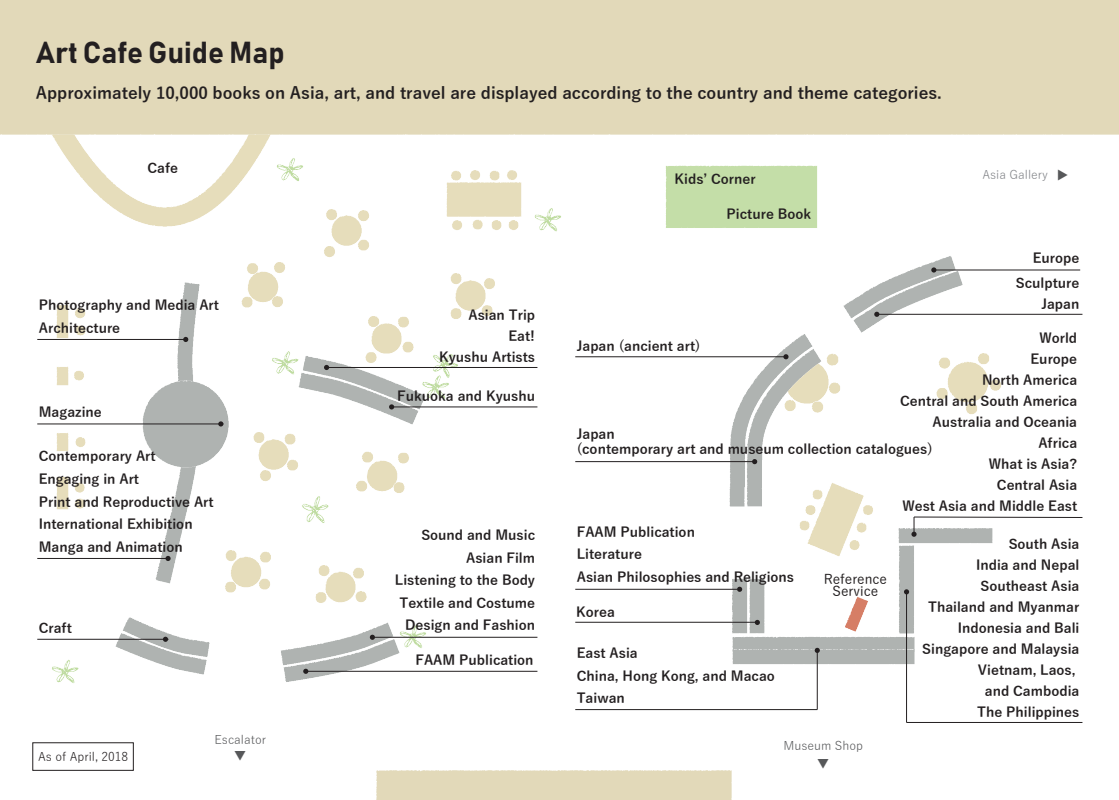
<style>
.page{position:relative;width:1119px;height:800px;background:#fff}
.page>*{position:absolute;margin:0;border:0;box-sizing:border-box;transform-origin:0 0}
.t1{font:30px "Bahnschrift";color:#231f20}
.t2{font:700 16.5px "Yu Gothic";color:#231f20}
.t3{font:700 13.5px/21px "Yu Gothic";color:#231f20}
.t4{font:500 13.5px/12px "Yu Gothic";color:#231f20;text-align:center}
.t5{font:12px/17.5px "Yu Gothic";color:#57585a;text-align:center}
.t6{font:12px "Yu Gothic";color:#231f20}
.t7{font:12px "Yu Gothic";color:#818387}
</style>
<div class="page">
<img style="left:37px;top:639px;width:24px;height:44px">
<img style="left:936px;top:387px;width:65px;height:27px">
<img style="left:463px;top:284px;width:32px;height:32px">
<img style="left:455px;top:284px;width:8px;height:17px">
<img style="left:254px;top:281px;width:15px;height:20px">
<img style="left:356px;top:478px;width:49px;height:15px">
<img style="left:302px;top:497px;width:23px;height:71px">
<img style="left:252px;top:524px;width:72px;height:44px">
<img style="left:56px;top:305px;width:30px;height:11px">
<img style="left:56px;top:316px;width:30px;height:67px">
<img style="left:37px;top:383px;width:51px;height:42px">
<img style="left:56px;top:433px;width:30px;height:11px">
<img style="left:56px;top:444px;width:29px;height:66px">
<img style="left:450px;top:273px;width:45px;height:11px">
<img style="left:534px;top:208px;width:19px;height:23px">
<img style="left:515px;top:189px;width:7px;height:41px">
<img style="left:446px;top:189px;width:69px;height:41px">
<img style="left:92px;top:189px;width:177px;height:92px">
<div style="left:376px;top:770px;width:356px;height:29px;background:#e2d9b9"></div>
<img style="left:269px;top:209px;width:100px;height:92px">
<img style="left:123px;top:228px;width:131px;height:98px">
<img style="left:160px;top:521px;width:92px;height:41px">
<img style="left:88px;top:326px;width:183px;height:195px">
<img style="left:69px;top:562px;width:194px;height:121px">
<img style="left:248px;top:301px;width:231px;height:107px">
<img style="left:227px;top:568px;width:220px;height:115px">
<img style="left:245px;top:318px;width:227px;height:160px">
<img style="left:866px;top:256px;width:149px;height:131px">
<img style="left:732px;top:578px;width:33px;height:4px">
<img style="left:678px;top:582px;width:87px;height:12px">
<img style="left:678px;top:594px;width:230px;height:124px">
<img style="left:844px;top:597px;width:71px;height:90px">
<img style="left:844px;top:528px;width:149px;height:69px">
<img style="left:692px;top:295px;width:183px;height:265px">
<hr style="left:37px;top:339px;width:149px;height:1px;background:#231f20">
<hr style="left:37px;top:423px;width:186px;height:1px;background:#231f20">
<hr style="left:37px;top:558px;width:132px;height:1px;background:#231f20">
<hr style="left:37px;top:638px;width:131px;height:1px;background:#231f20">
<hr style="left:308px;top:670px;width:229px;height:1px;background:#231f20">
<hr style="left:374px;top:636px;width:163px;height:1px;background:#231f20">
<hr style="left:575px;top:356px;width:210px;height:1px;background:#231f20">
<hr style="left:575px;top:588px;width:162px;height:1px;background:#231f20">
<hr style="left:575px;top:461px;width:181px;height:1px;background:#231f20">
<hr style="left:575px;top:621px;width:182px;height:1px;background:#231f20">
<hr style="left:575px;top:709px;width:242px;height:1px;background:#231f20">
<hr style="left:816px;top:649px;width:1px;height:60px;background:#231f20">
<hr style="left:935px;top:269px;width:145px;height:1px;background:#231f20">
<hr style="left:876px;top:314px;width:206px;height:1px;background:#231f20">
<hr style="left:906px;top:722px;width:176px;height:1px;background:#231f20">
<hr style="left:906px;top:591px;width:1px;height:131px;background:#231f20">
<hr style="left:394px;top:406px;width:143px;height:1px;background:#231f20">
<hr style="left:328px;top:367px;width:209px;height:1px;background:#231f20">
<svg style="left:218px;top:421px;width:5px;height:5px"></svg>
<svg style="left:183px;top:337px;width:5px;height:5px"></svg>
<svg style="left:163px;top:636px;width:5px;height:5px"></svg>
<svg style="left:165px;top:555px;width:6px;height:6px"></svg>
<svg style="left:324px;top:365px;width:5px;height:5px"></svg>
<svg style="left:389px;top:404px;width:5px;height:5px"></svg>
<svg style="left:370px;top:634px;width:5px;height:5px"></svg>
<svg style="left:303px;top:668px;width:5px;height:5px"></svg>
<svg style="left:783px;top:354px;width:5px;height:5px"></svg>
<svg style="left:752px;top:459px;width:5px;height:5px"></svg>
<svg style="left:931px;top:267px;width:5px;height:5px"></svg>
<svg style="left:874px;top:311px;width:5px;height:6px"></svg>
<svg style="left:911px;top:516px;width:172px;height:20px"></svg>
<svg style="left:903px;top:589px;width:6px;height:5px"></svg>
<svg style="left:814px;top:647px;width:5px;height:5px"></svg>
<svg style="left:754px;top:619px;width:5px;height:6px"></svg>
<svg style="left:737px;top:586px;width:5px;height:5px"></svg>
<div style="left:32px;top:742px;width:102px;height:28px;border:1px solid #231f20"></div>
<h1 class="t1" style="left:36px;top:34px;width:250px">Art Cafe Guide Map</h1>
<p class="t2" style="left:36px;top:84px;width:907px">Approximately 10,000 books on Asia, art, and travel are displayed according to the country and theme categories.</p>
<p class="t3" style="left:148px;top:158px;width:32px">Cafe</p>
<p class="t3" style="left:674px;top:169px;width:83px">Kidsʼ Corner</p>
<p class="t3" style="left:726px;top:203px;width:86px">Picture Book</p>
<p class="t7" style="left:982px;top:164px;width:67px">Asia Gallery</p>
<p class="t5" style="left:1052px;top:180px;width:13px;rotate:-90deg">▼</p>
<p class="t3" style="left:39px;top:294px;width:182px;line-height:22.5px">Photography and Media Art<br>Architecture</p>
<p class="t3" style="left:39px;top:402px;width:65px">Magazine</p>
<p class="t3" style="left:39px;top:445px;width:176px;line-height:22.5px">Contemporary Art<br>Engaging in Art<br>Print and Reproductive Art<br>International Exhibition<br>Manga and Animation</p>
<p class="t3" style="left:39px;top:617px;width:48px">Craft　</p>
<p class="t5" style="left:214px;top:728px;width:53px">Escalator</p>
<p class="t6" style="left:38px;top:745px;width:92px">As of April, 2018</p>
<p class="t5" style="left:234px;top:744px;width:13px">▼</p>
<p class="t3" style="left:439px;top:304px;width:98px;text-align:right">Asian Trip<br>Eat!<br>Kyushu Artists</p>
<p class="t3" style="left:397px;top:385px;width:139px">Fukuoka and Kyushu</p>
<p class="t3" style="left:395px;top:524px;width:142px;line-height:22.5px;text-align:right">Sound and Music<br>Asian Film<br>Listening to the Body<br>Textile and Costume<br>Design and Fashion</p>
<p class="t3" style="left:415px;top:650px;width:120px">FAAM Publication</p>
<p class="t3" style="left:1015px;top:245px;width:65px;line-height:25.3px;text-align:right">Europe<br>Sculpture</p>
<p class="t3" style="left:1041px;top:294px;width:40px">Japan</p>
<p class="t3" style="left:900px;top:327px;width:178px;text-align:right">World<br>Europe<br>North America<br>Central and South America<br>Australia and Oceania<br>Africa<br>What is Asia?<br>Central Asia<br>West Asia and Middle East</p>
<p class="t3" style="left:922px;top:533px;width:159px;text-align:right">South Asia<br>India and Nepal<br>Southeast Asia<br>Thailand and Myanmar<br>Indonesia and Bali<br>Singapore and Malaysia<br>Vietnam, Laos,<br>and Cambodia<br>The Philippines</p>
<p class="t3" style="left:576px;top:336px;width:139px">Japan (ancient art)　</p>
<p class="t3" style="left:576px;top:427px;width:357px;line-height:15px">Japan<br>(contemporary art and museum collection catalogues)</p>
<p class="t3" style="left:576px;top:520px;width:232px;line-height:22.5px">FAAM Publication　<br>Literature<br>Asian Philosophies and Religions　</p>
<p class="t3" style="left:576px;top:601px;width:54px">Korea　</p>
<p class="t3" style="left:576px;top:642px;width:200px;line-height:22.5px">East Asia<br>China, Hong Kong, and Macao<br>Taiwan</p>
<p class="t4" style="left:823px;top:571px;width:65px">Reference<br>Service</p>
<p class="t5" style="left:783px;top:735px;width:81px">Museum Shop ▼</p>
</div>
